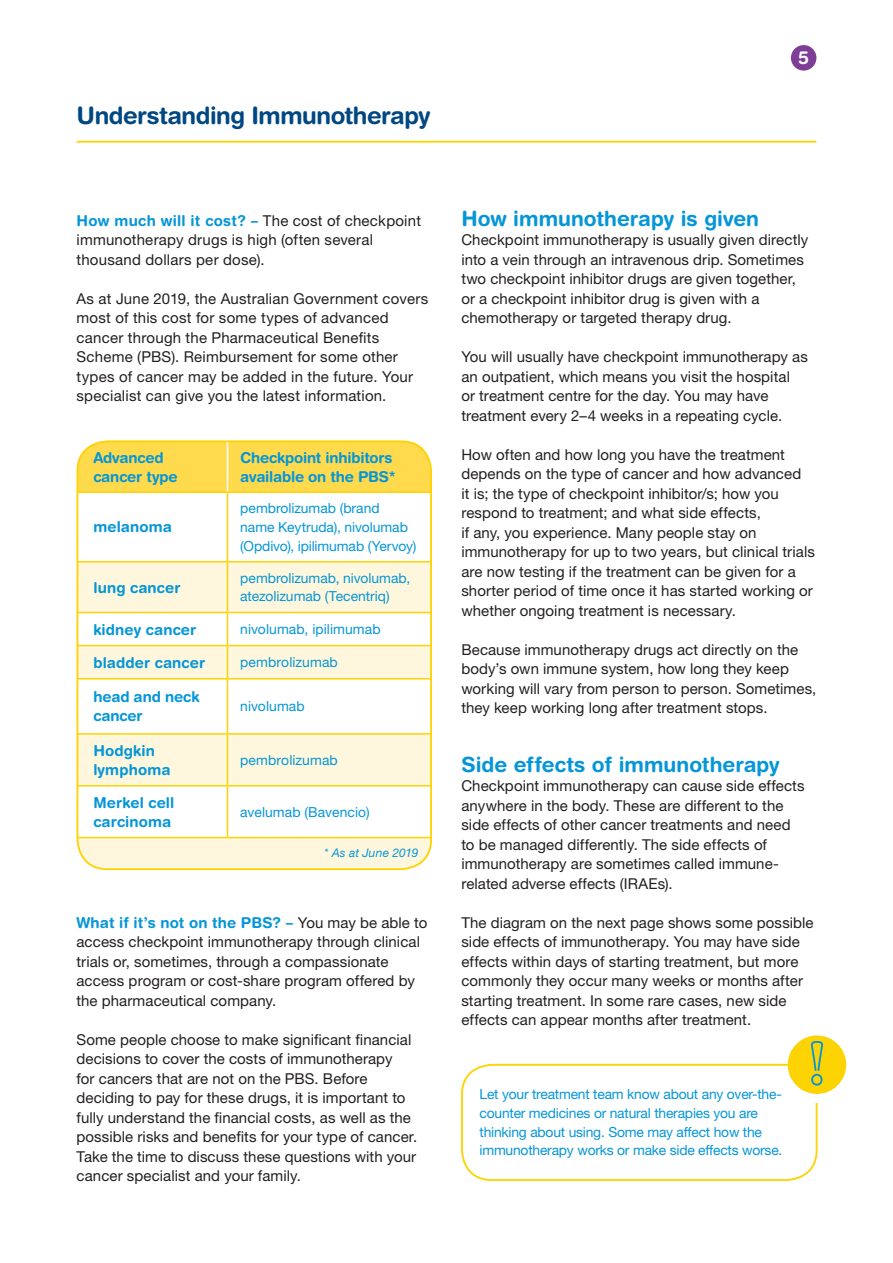
<style>
.page{position:relative;width:893px;height:1263px;background:#fff}
.page>*{position:absolute;margin:0;border:0;box-sizing:border-box;transform-origin:0 0}
.Small_A_Head__title{font:700 24px "Helvetica Rounded LT Std";letter-spacing:-.02em;color:#014782}
.B_Head{font:700 21px "Helvetica Rounded LT Std";color:#0696d7}
.Subtitle{font:700 18px "Helvetica Rounded LT Std";color:#fff}
.Body_Copy{font:15px/19.5px "Helvetica Neue LT Std";letter-spacing:.005em;color:#231f20}
.Table_B_Head{font:700 15px/18.8px "Helvetica Rounded LT Std";letter-spacing:.005em;color:#0696d7}
.Table_Body_Copy{font:13.8px/18.8px "Helvetica Neue LT Std";color:#0696d7}
.Box_Copy_Blue{font:13.8px/18.8px "Helvetica Neue LT Std";letter-spacing:-.015em;color:#0696d7}
.Table_Body_Copy-2{font:italic 12px "Helvetica Neue LT Std";letter-spacing:.015em;color:#0696d7}
.s1{font-family:"Helvetica Rounded LT Std";font-weight:700;color:#0696d7}
</style>
<div class="page">
<hr style="left:77px;top:141px;width:739px;height:2px;background:#fed304">
<div style="left:791px;top:45px;width:25px;height:26px;background:#7e3e98;border-radius:50%"></div>
<div style="left:77px;top:442px;width:352px;height:49px;background:#ffda4d"></div>
<svg style="left:77px;top:562px;width:354px;height:305px;fill:#fef7dd"></svg>
<svg style="left:80px;top:786px;width:349px;height:51px"></svg>
<hr style="left:227px;top:442px;width:1px;height:49px;background:#fff">
<hr style="left:77px;top:441px;width:150px;height:1px;background:#fed304">
<hr style="left:227px;top:441px;width:204px;height:1px;background:#fed304">
<hr style="left:77px;top:491px;width:150px;height:2px;background:#fed304">
<hr style="left:227px;top:491px;width:204px;height:2px;background:#fed304">
<hr style="left:227px;top:493px;width:1px;height:68px;background:#fed304">
<hr style="left:77px;top:561px;width:150px;height:1px;background:#fed304">
<hr style="left:227px;top:561px;width:204px;height:1px;background:#fed304">
<hr style="left:227px;top:562px;width:1px;height:50px;background:#fed304">
<hr style="left:77px;top:612px;width:150px;height:1px;background:#fed304">
<hr style="left:227px;top:612px;width:204px;height:1px;background:#fed304">
<hr style="left:227px;top:613px;width:1px;height:32px;background:#fed304">
<hr style="left:77px;top:645px;width:150px;height:1px;background:#fed304">
<hr style="left:227px;top:645px;width:204px;height:1px;background:#fed304">
<hr style="left:227px;top:646px;width:1px;height:32px;background:#fed304">
<hr style="left:77px;top:678px;width:150px;height:1px;background:#fed304">
<hr style="left:227px;top:678px;width:204px;height:1px;background:#fed304">
<hr style="left:227px;top:679px;width:1px;height:54px;background:#fed304">
<hr style="left:77px;top:733px;width:150px;height:2px;background:#fed304">
<hr style="left:227px;top:733px;width:204px;height:2px;background:#fed304">
<hr style="left:227px;top:735px;width:1px;height:50px;background:#fed304">
<hr style="left:227px;top:786px;width:1px;height:51px;background:#fed304">
<hr style="left:77px;top:837px;width:150px;height:1px;background:#fed304">
<hr style="left:227px;top:837px;width:204px;height:1px;background:#fed304">
<hr style="left:77px;top:785px;width:150px;height:1px;background:#fed304">
<hr style="left:227px;top:785px;width:204px;height:1px;background:#fed304">
<div style="left:77px;top:440px;width:355px;height:430px;border:2px solid #fed304;border-radius:30px"></div>
<div style="left:461px;top:1064px;width:356px;height:117px;border:2px solid #fed304;border-radius:30px"></div>
<div style="left:788px;top:1035px;width:58px;height:59px;background:#fed304;border-radius:50%"></div>
<svg style="left:810px;top:1042px;width:13px;height:44px"></svg>
<svg style="left:815px;top:1094px;width:2px;height:9px"></svg>
<p class="Small_A_Head__title" style="left:77px;top:101px;width:355px">Understanding Immunotherapy</p>
<p class="Subtitle" style="left:798px;top:47px;width:12px">5</p>
<p class="Body_Copy" style="left:77px;top:211px;width:346px"><span class="s1">How much will it cost? –</span> The cost of checkpoint immunotherapy drugs is high (often several thousand dollars per dose).</p>
<p class="Body_Copy" style="left:77px;top:289px;width:353px">As at June 2019, the Australian Government covers most of this cost for some types of advanced cancer through the Pharmaceutical Benefits Scheme (PBS). Reimbursement for some other types of cancer may be added in the future. Your specialist can give you the latest information.</p>
<p class="Table_B_Head" style="left:93px;top:448px;width:86px">Advanced cancer type</p>
<p class="Table_B_Head" style="left:240px;top:448px;width:157px">Checkpoint inhibitors available on the PBS*</p>
<p class="Table_B_Head" style="left:93px;top:517px;width:80px">melanoma</p>
<p class="Table_Body_Copy" style="left:240px;top:499px;width:178px">pembrolizumab (brand name Keytruda), nivolumab (Opdivo), ipilimumab (Yervoy)</p>
<p class="Table_B_Head" style="left:93px;top:578px;width:89px">lung cancer</p>
<p class="Table_Body_Copy" style="left:240px;top:568px;width:171px">pembrolizumab, nivolumab, atezolizumab (Tecentriq)</p>
<p class="Table_B_Head" style="left:93px;top:619px;width:104px">kidney cancer</p>
<p class="Table_Body_Copy" style="left:240px;top:619px;width:142px">nivolumab, ipilimumab</p>
<p class="Table_B_Head" style="left:93px;top:653px;width:113px">bladder cancer</p>
<p class="Table_Body_Copy" style="left:240px;top:653px;width:99px">pembrolizumab</p>
<p class="Table_B_Head" style="left:93px;top:687px;width:108px">head and neck cancer</p>
<p class="Table_Body_Copy" style="left:240px;top:697px;width:66px">nivolumab</p>
<p class="Table_B_Head" style="left:93px;top:741px;width:79px">Hodgkin lymphoma</p>
<p class="Table_Body_Copy" style="left:240px;top:750px;width:99px">pembrolizumab</p>
<p class="Table_B_Head" style="left:93px;top:793px;width:83px">Merkel cell carcinoma</p>
<p class="Table_Body_Copy" style="left:240px;top:802px;width:131px">avelumab (Bavencio)</p>
<p class="Table_Body_Copy-2" style="left:324px;top:845px;width:96px">* As at June 2019</p>
<p class="Body_Copy" style="left:77px;top:913px;width:352px"><span class="s1">What if it’s not on the PBS? –</span> You may be able to access checkpoint immunotherapy through clinical trials or, sometimes, through a compassionate access program or cost-share program offered by the pharmaceutical company.</p>
<p class="Body_Copy" style="left:77px;top:1030px;width:342px">Some people choose to make significant financial decisions to cover the costs of immunotherapy<br>for cancers that are not on the PBS. Before deciding to pay for these drugs, it is important to fully understand the financial costs, as well as the possible risks and benefits for your type of cancer.<br>Take the time to discuss these questions with your cancer specialist and your family.</p>
<p class="B_Head" style="left:461px;top:206px;width:299px">How immunotherapy is given</p>
<p class="Body_Copy" style="left:461px;top:230px;width:348px">Checkpoint immunotherapy is usually given directly into a vein through an intravenous drip. Sometimes two checkpoint inhibitor drugs are given together, or a checkpoint inhibitor drug is given with a chemotherapy or targeted therapy drug.</p>
<p class="Body_Copy" style="left:461px;top:347px;width:348px">You will usually have checkpoint immunotherapy as an outpatient, which means you visit the hospital<br>or treatment centre for the day. You may have treatment every 2–4 weeks in a repeating cycle.</p>
<p class="Body_Copy" style="left:461px;top:445px;width:355px">How often and how long you have the treatment depends on the type of cancer and how advanced<br>it is; the type of checkpoint inhibitor/s; how you respond to treatment; and what side effects,<br>if any, you experience. Many people stay on immunotherapy for up to two years, but clinical trials are now testing if the treatment can be given for a shorter period of time once it has started working or whether ongoing treatment is necessary.</p>
<p class="Body_Copy" style="left:461px;top:640px;width:357px">Because immunotherapy drugs act directly on the body’s own immune system, how long they keep working will vary from person to person. Sometimes, they keep working long after treatment stops.</p>
<p class="B_Head" style="left:461px;top:752px;width:320px">Side effects of immunotherapy</p>
<p class="Body_Copy" style="left:461px;top:776px;width:345px">Checkpoint immunotherapy can cause side effects anywhere in the body. These are different to the side effects of other cancer treatments and need to be managed differently. The side effects of immunotherapy are sometimes called immune&shy;related adverse effects (IRAEs).</p>
<p class="Body_Copy" style="left:461px;top:913px;width:354px">The diagram on the next page shows some possible side effects of immunotherapy. You may have side effects within days of starting treatment, but more commonly they occur many weeks or months after starting treatment. In some rare cases, new side effects can appear months after treatment.</p>
<p class="Box_Copy_Blue" style="left:479px;top:1085px;width:304px">Let your treatment team know about any over-the&shy;counter medicines or natural therapies you are thinking about using. Some may affect how the immunotherapy works or make side effects worse.</p>
</div>
